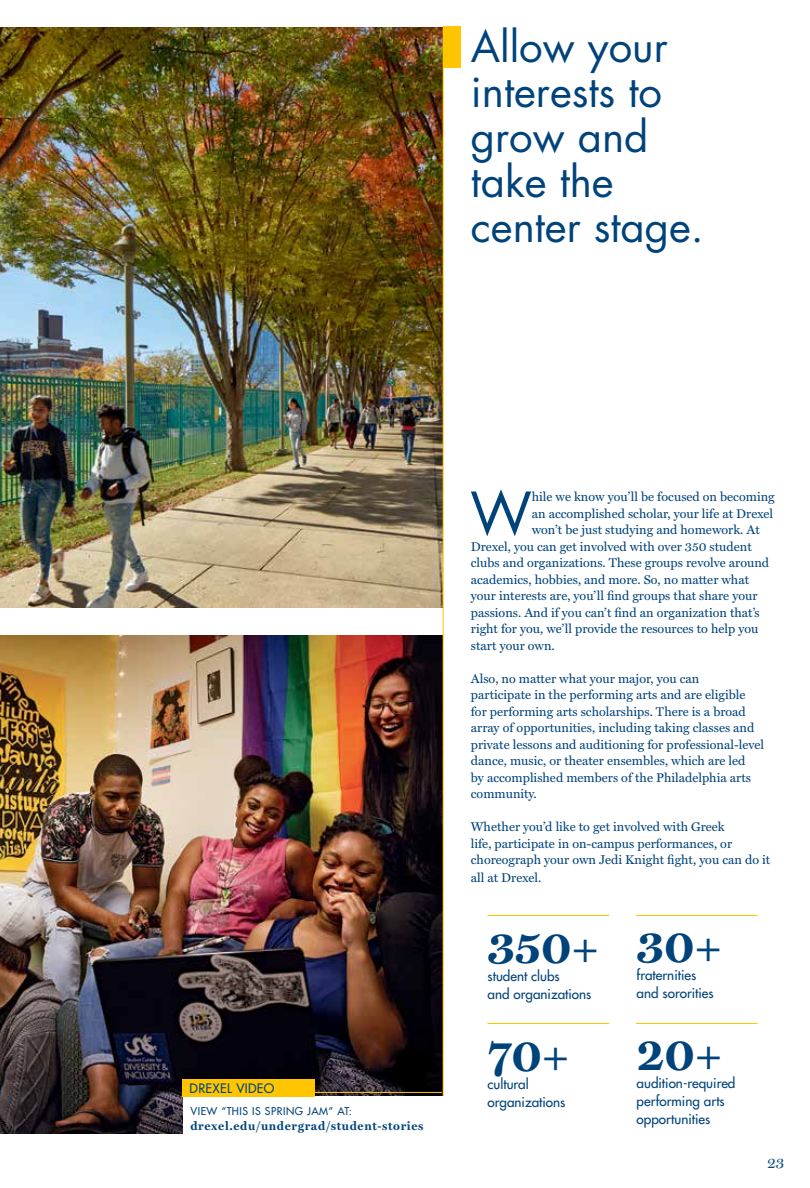
<style>
.page{position:relative;width:810px;height:1188px;background:#fff}
.page>*{position:absolute;margin:0;border:0;box-sizing:border-box;transform-origin:0 0}
.t1{font:56.55px "Futura Std";color:#00437b}
.t2{font:700 46.5px "Miller Text";color:#00437b}
.t3{font:42px/45px "Futura Std";color:#00437b}
.t4{font:15px "Miller Display";color:#00437b}
.t5{font:500 13.5px/18px "Futura Std";color:#00437b}
.t6{font:12.75px/16.5px "Miller Text";color:#00437b}
.t7{font:500 12.75px "Futura Std";letter-spacing:.025em;color:#00437b}
.t8{font:700 12px "Miller Text";letter-spacing:.05em;color:#00437b}
.t9{font:500 10.5px "Futura Std";letter-spacing:.05em;color:#00437b}
</style>
<div class="page">
<img style="left:0;top:27px;width:443px;height:581px">
<img style="left:0;top:635px;width:443px;height:499px">
<hr style="left:443px;top:28px;width:1px;height:1107px;background:#ffc600">
<hr style="left:487px;top:1023px;width:122px;height:1px;background:#ffc600">
<hr style="left:487px;top:915px;width:122px;height:1px;background:#ffc600">
<hr style="left:636px;top:1023px;width:122px;height:1px;background:#ffc600">
<hr style="left:636px;top:915px;width:122px;height:1px;background:#ffc600">
<div style="left:183px;top:1096px;width:268px;height:46px;background:#fff"></div>
<hr style="left:185px;top:1092px;width:257px;height:1px;background:#ffc600">
<div style="left:183px;top:1079px;width:132px;height:17px;background:#ffc600"></div>
<div style="left:444px;top:26px;width:17px;height:42px;background:#ffc600"></div>
<h3 class="t3" style="left:471px;top:25px;width:235px">Allow your interests to grow and take the center stage.</h3>
<p class="t7" style="left:190px;top:1080px;width:86px">DREXEL VIDEO</p>
<p class="t9" style="left:190px;top:1105px;width:163px">VIEW “THIS IS SPRING JAM” AT:</p>
<p class="t8" style="left:190px;top:1119px;width:234px">drexel.edu/undergrad/student-stories</p>
<h1 class="t1" style="left:470px;top:477px;width:63px">W</h1>
<p class="t6" style="left:532px;top:489px;width:244px">hile we know you’ll be focused on becoming</p>
<p class="t6" style="left:532px;top:505px;width:243px">an accomplished scholar, your life at Drexel</p>
<p class="t6" style="left:532px;top:522px;width:229px">won’t be just studying and homework. At</p>
<p class="t6" style="left:471px;top:538px;width:282px">Drexel, you can get involved with over 350 student</p>
<p class="t6" style="left:471px;top:555px;width:300px">clubs and organizations. These groups revolve around</p>
<p class="t6" style="left:471px;top:571px;width:280px">academics, hobbies, and more. So, no matter what</p>
<p class="t6" style="left:471px;top:588px;width:288px">your interests are, you’ll find groups that share your</p>
<p class="t6" style="left:471px;top:604px;width:290px">passions. And if you can’t find an organization that’s</p>
<p class="t6" style="left:471px;top:621px;width:289px">right for you, we’ll provide the resources to help you</p>
<p class="t6" style="left:471px;top:637px;width:85px">start your own.</p>
<p class="t6" style="left:471px;top:670px;width:295px">Also, no matter what your major, you can<br>participate in the performing arts and are eligible for performing arts scholarships. There is a broad array of opportunities, including taking classes and private lessons and auditioning for professional-level dance, music, or theater ensembles, which are led<br>by accomplished members of the Philadelphia arts community.</p>
<p class="t6" style="left:471px;top:819px;width:301px">Whether you’d like to get involved with Greek<br>life, participate in on-campus performances, or choreograph your own Jedi Knight fight, you can do it</p>
<p class="t6" style="left:471px;top:870px;width:72px">all at Drexel.</p>
<h2 class="t2" style="left:488px;top:920px;width:113px">350+</h2>
<p class="t5" style="left:488px;top:967px;width:105px">student clubs<br>and organizations</p>
<h2 class="t2" style="left:488px;top:1028px;width:83px">70+</h2>
<p class="t5" style="left:488px;top:1075px;width:79px">cultural organizations</p>
<h2 class="t2" style="left:637px;top:920px;width:87px">30+</h2>
<p class="t5" style="left:637px;top:966px;width:79px">fraternities and sororities</p>
<h2 class="t2" style="left:637px;top:1028px;width:87px">20+</h2>
<p class="t5" style="left:637px;top:1074px;width:100px">audition-required performing arts opportunities</p>
<p class="t4" style="left:767px;top:1155px;width:19px">23</p>
</div>
